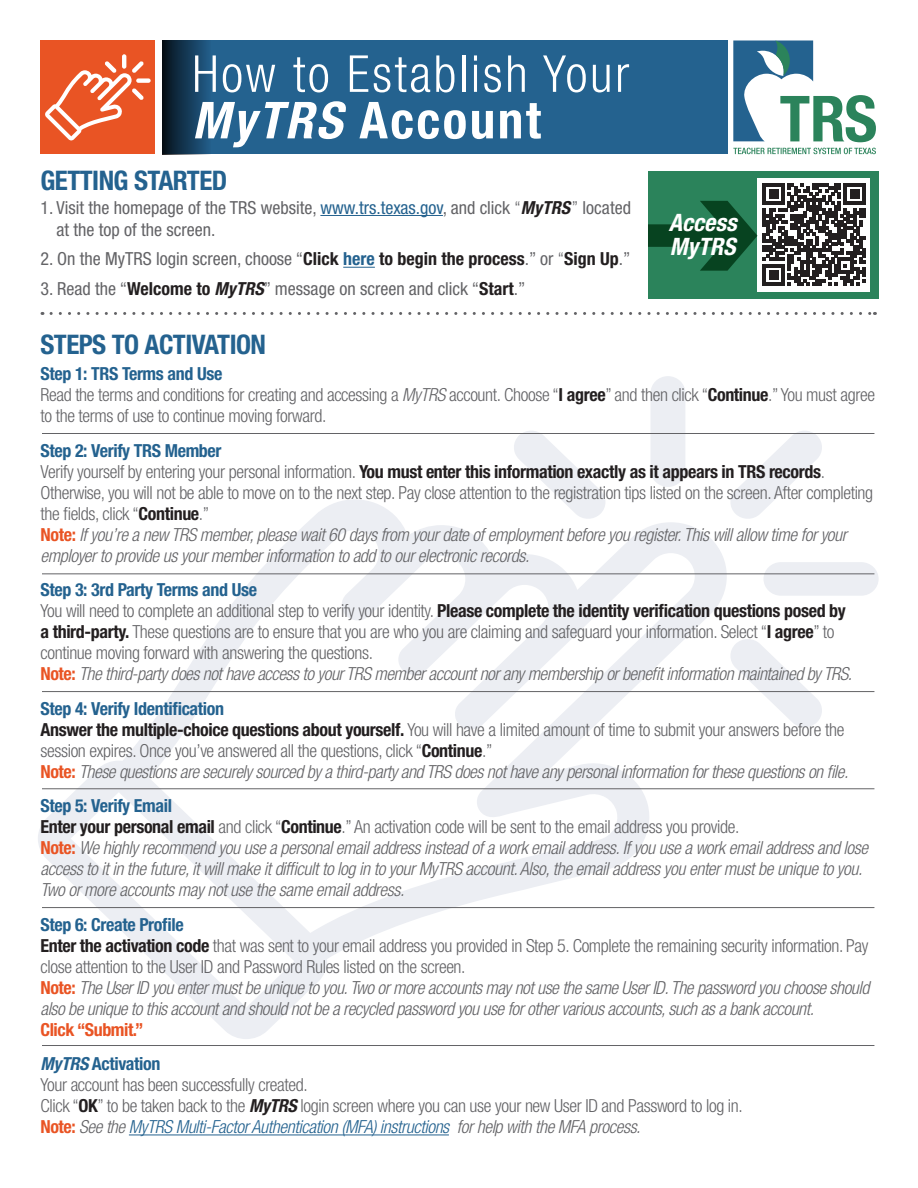
<style>
.page{position:relative;width:918px;height:1188px;background:#fff}
.page>*{position:absolute;margin:0;border:0;box-sizing:border-box;transform-origin:0 0}
.t1{font:300 condensed 51px/46.5px "Helvetica Neue LT Std";letter-spacing:.05em;color:#fff}
.t2{font:700 condensed 27px "Helvetica Neue LT Std";letter-spacing:-.02em;color:#24628f}
.t3{font:italic 700 condensed 24px/24px "Helvetica Neue LT Std";color:#fff}
.t4{font:300 condensed 18px/21px "Helvetica Neue LT Std";letter-spacing:-.02em;color:#636366}
.t5{font:italic 300 condensed 18px/21px "Helvetica Neue LT Std";letter-spacing:-.02em;color:#636366}
.t6{font:condensed 18px/22.5px "Helvetica Neue LT Std";color:#636366}
.t7{font:700 condensed 18px/34.5px "Helvetica Neue LT Std";letter-spacing:-.025em;color:#e95424}
.s1{font-weight:700;font-style:italic}
.s2{font-weight:700}
.s3{color:#24628f}
.s4{font-weight:300}
.s5{font-weight:700;font-style:italic;color:#231f20}
.s6{font-weight:700;color:#231f20}
.s7{font-weight:700;color:#24628f}
.s8{font-style:italic}
.s9{font-weight:700;color:#e95424}
.s10{font-weight:700;font-style:normal;color:#24628f}
.s11{font-weight:700;font-style:normal;color:#231f20}
.s12{font-style:normal}
.s13{font-weight:700;font-style:normal;color:#e95424}
.s14{font-style:italic;color:#24628f}
</style>
<div class="page">
<svg style="left:38px;top:499px;width:689px;height:540px"></svg>
<svg style="left:731px;top:431px;width:91px;height:88px"></svg>
<svg style="left:764px;top:562px;width:115px;height:34px;background:#ecedf2"></svg>
<svg style="left:729px;top:639px;width:95px;height:88px"></svg>
<svg style="left:512px;top:431px;width:95px;height:89px"></svg>
<div style="left:651px;top:376px;width:34px;height:111px;background:#eceef3;border-radius:17px"></div>
<hr style="left:320px;top:215px;width:123px;height:1px;background:#24628f">
<hr style="left:343px;top:267px;width:32px;height:1px;background:#24628f">
<hr style="left:129px;top:1134px;width:320px;height:1px;background:#24628f">
<div style="left:162px;top:40px;width:565px;height:114px;background:#24628f"></div>
<div style="left:162px;top:40px;width:49px;height:114px;background:linear-gradient(to right,#061019,#225e8c)"></div>
<svg style="left:733px;top:40px;width:143px;height:102px"></svg>
<svg style="left:733px;top:148px;width:143px;height:6px"></svg>
<svg style="left:51px;top:312px;width:824px;height:3px"></svg>
<hr style="left:42px;top:433px;width:832px;height:1px;background:#636366">
<hr style="left:42px;top:573px;width:832px;height:1px;background:#636366">
<hr style="left:42px;top:691px;width:832px;height:1px;background:#636366">
<hr style="left:42px;top:788px;width:832px;height:1px;background:#636366">
<hr style="left:42px;top:907px;width:832px;height:1px;background:#636366">
<hr style="left:42px;top:1045px;width:832px;height:1px;background:#636366">
<div style="left:40px;top:40px;width:115px;height:114px;background:#e95424"></div>
<div style="left:648px;top:171px;width:231px;height:127px;background:#2b835b"></div>
<div style="left:136px;top:78px;width:15px;height:5px;background:#fff;border-radius:2px"></div>
<svg style="left:45px;top:61px;width:99px;height:79px"></svg>
<hr style="left:122px;top:54px;width:4px;height:15px;background:#fff;border-radius:2px">
<div style="left:758px;top:178px;width:112px;height:113px;background:#fff"></div>
<svg style="left:648px;top:183px;width:218px;height:103px"></svg>
<h1 class="t1" style="left:192px;top:50px;width:439px">How to Establish Your<br><span class="s1">MyTRS</span> <span class="s2">Account</span></h1>
<h2 class="t2" style="left:40px;top:164px;width:188px">GETTING STARTED</h2>
<p class="t6" style="left:56px;top:196px;width:576px;text-indent:-16px">1. Visit the homepage of the TRS website, <span class="s3">www.trs.texas.gov</span>, and click <span class="s4">“</span><span class="s5">MyTRS</span><span class="s4">”</span> located at the top of the screen.</p>
<p class="t6" style="left:41px;top:248px;width:591px">2. On the MyTRS login screen, choose “<span class="s6">Click</span> <span class="s7">here</span> <span class="s6">to begin the process</span>.” or <span class="s4">“</span><span class="s6">Sign Up</span>.”</p>
<p class="t6" style="left:41px;top:277px;width:487px">3. Read the “<span class="s6">Welcome to</span> <span class="s5">MyTRS</span>” message on screen and click “<span class="s6">Start</span>.”</p>
<h2 class="t2" style="left:40px;top:328px;width:227px">STEPS TO ACTIVATION</h2>
<h3 class="t3" style="left:669px;top:211px;width:69px">Access<br>MyTRS</h3>
<p class="t4" style="left:40px;top:363px;width:836px"><span class="s7">Step 1: TRS Terms and Use<br></span>Read the terms and conditions for creating and accessing a <span class="s8">MyTRS</span> account. Choose “<span class="s6">I agree</span>” and then click “<span class="s6">Continue</span>.” You must agree to the terms of use to continue moving forward.</p>
<p class="t4" style="left:40px;top:440px;width:834px"><span class="s7">Step 2: Verify TRS Member<br></span>Verify yourself by entering your personal information. <span class="s6">You must enter this information exactly as it appears in TRS records</span>.<br>Otherwise, you will not be able to move on to the next step. Pay close attention to the registration tips listed on the screen. After completing the fields, click “<span class="s6">Continue</span>.”<br><span class="s9">Note:</span> <span class="s8">If you’re a new TRS member, please wait 60 days from your date of employment before you register. This will allow time for your employer to provide us your member information to add to our electronic records.</span></p>
<p class="t4" style="left:40px;top:579px;width:813px"><span class="s7">Step 3: 3rd Party Terms and Use<br></span>You will need to complete an additional step to verify your identity. <span class="s6">Please complete the identity verification questions posed by a third-party.</span> These questions are to ensure that you are who you are claiming and safeguard your information. Select “<span class="s6">I agree</span>” to continue moving forward with answering the questions.<br><span class="s9">Note:</span> <span class="s8">The third-party does not have access to your TRS member account nor any membership or benefit information maintained by TRS.</span></p>
<p class="t4" style="left:40px;top:698px;width:809px"><span class="s7">Step 4: Verify Identification<br></span><span class="s6">Answer the multiple-choice questions about yourself.</span> You will have a limited amount of time to submit your answers before the session expires. Once you’ve answered all the questions, click “<span class="s6">Continue</span>.”<br><span class="s9">Note:</span> <span class="s8">These questions are securely sourced by a third-party and TRS does not have any personal information for these questions on file.</span></p>
<p class="t5" style="left:40px;top:796px;width:829px"><span class="s10">Step 5: Verify Email<br></span><span class="s11">Enter your personal email</span> <span class="s12">and click “</span><span class="s11">Continue</span><span class="s12">.” An activation code will be sent to the email address you provide.<br></span><span class="s13">Note:</span> We highly recommend you use a personal email address instead of a work email address. If you use a work email address and lose access to it in the future, it will make it difficult to log in to your MyTRS account. Also, the email address you enter must be unique to you.<br>Two or more accounts may not use the same email address.</p>
<p class="t5" style="left:40px;top:914px;width:830px"><span class="s10">Step 6: Create Profile<br></span><span class="s11">Enter the activation code</span> <span class="s12">that was sent to your email address you provided in Step 5. Complete the remaining security information. Pay close attention to the User ID and Password Rules listed on the screen.<br></span><span class="s13">Note:</span> The User ID you enter must be unique to you. Two or more accounts may not use the same User ID. The password you choose should also be unique to this account and should not be a recycled password you use for other various accounts, such as a bank account.</p>
<p class="t7" style="left:40px;top:1012px;width:121px">Click “Submit.”<br><span class="s14">MyTRS</span> <span class="s3">Activation</span></p>
<p class="t4" style="left:40px;top:1074px;width:704px">Your account has been successfully created.<br>Click “<span class="s6">OK</span>” to be taken back to the <span class="s5">MyTRS</span> login screen where you can use your new User ID and Password to log in.<br><span class="s9">Note:</span> <span class="s8">See the</span> <span class="s14">MyTRS Multi-Factor Authentication (MFA) instructions</span> <span class="s8">for help with the MFA process.</span></p>
</div>
